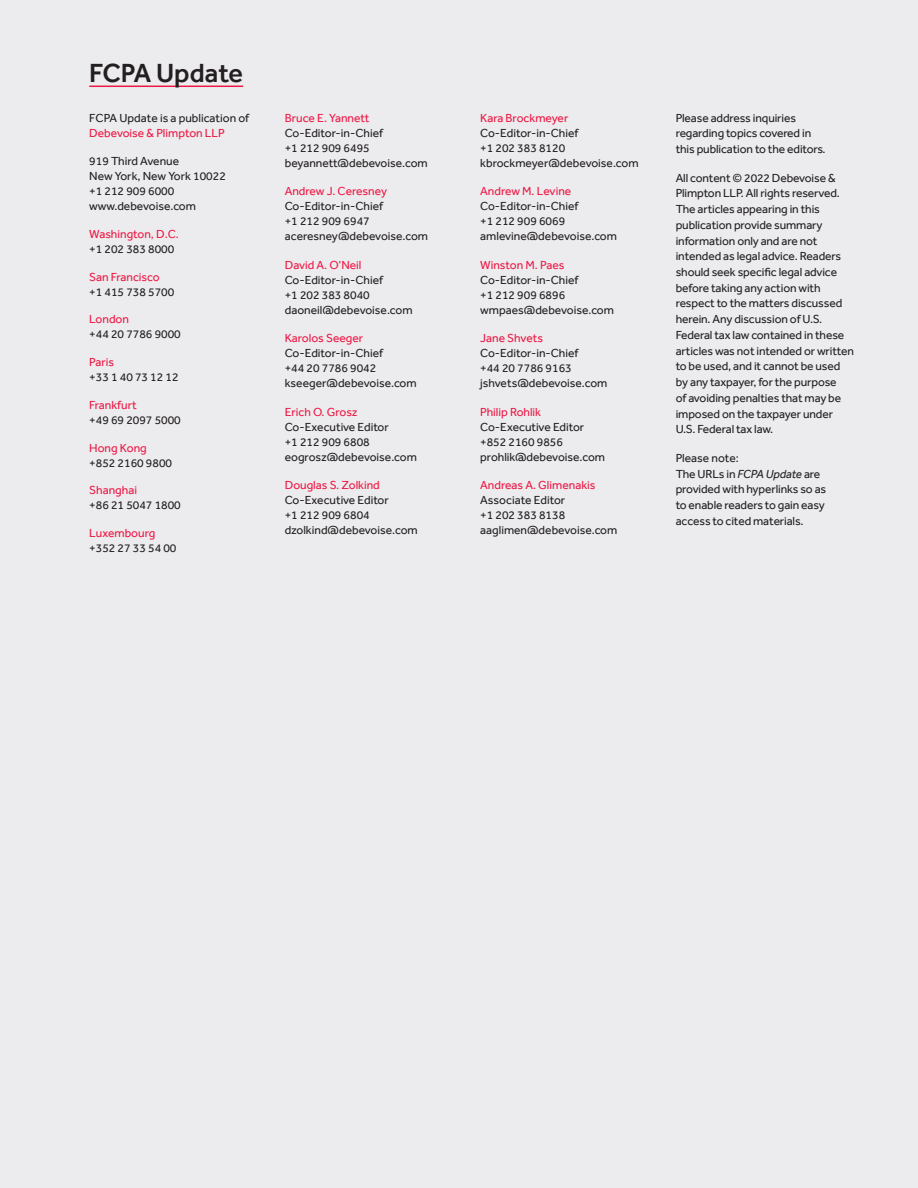
<style>
.page{position:relative;width:918px;height:1188px;background:#ececee}
.page>*{position:absolute;margin:0;border:0;box-sizing:border-box;transform-origin:0 0}
.t1{font:500 27px "Effra";color:#231f20}
.t2{font:12px/15px "Effra";letter-spacing:-.01em;color:#231f20}
.t3{font:12px "Effra";color:#ed1845}
.t4{font:500 12px "Effra";color:#231f20}
.s1{font-style:italic}
</style>
<div class="page">
<hr style="left:89px;top:86px;width:154px;height:1px;background:#ed1845">
<h1 class="t1" style="left:89px;top:57px;width:155px">FCPA Update</h1>
<p class="t2" style="left:89px;top:110px;width:161px">FCPA Update is a publication of</p>
<p class="t3" style="left:89px;top:126px;width:137px">Debevoise &amp; Plimpton LLP</p>
<p class="t2" style="left:89px;top:153px;width:138px">919 Third Avenue<br>New York, New York 10022 +1 212 909 6000 www.debevoise.com</p>
<p class="t3" style="left:89px;top:227px;width:91px">Washington, D.C.</p>
<p class="t2" style="left:89px;top:241px;width:86px">+1 202 383 8000</p>
<p class="t3" style="left:89px;top:270px;width:72px">San Francisco</p>
<p class="t2" style="left:89px;top:284px;width:86px">+1 415 738 5700</p>
<p class="t3" style="left:89px;top:312px;width:41px">London</p>
<p class="t2" style="left:89px;top:327px;width:93px">+44 20 7786 9000</p>
<p class="t3" style="left:89px;top:355px;width:26px">Paris</p>
<p class="t2" style="left:89px;top:369px;width:91px">+33 1 40 73 12 12</p>
<p class="t3" style="left:89px;top:398px;width:49px">Frankfurt</p>
<p class="t2" style="left:89px;top:412px;width:93px">+49 69 2097 5000</p>
<p class="t3" style="left:89px;top:441px;width:59px">Hong Kong</p>
<p class="t2" style="left:89px;top:455px;width:84px">+852 2160 9800</p>
<p class="t3" style="left:89px;top:483px;width:49px">Shanghai</p>
<p class="t2" style="left:89px;top:498px;width:93px">+86 21 5047 1800</p>
<p class="t3" style="left:89px;top:526px;width:68px">Luxembourg</p>
<p class="t2" style="left:89px;top:540px;width:89px">+352 27 33 54 00</p>
<p class="t3" style="left:285px;top:111px;width:86px">Bruce E. Yannett</p>
<p class="t2" style="left:285px;top:125px;width:145px">Co‑Editor‑in‑Chief<br>+1 212 909 6495 beyannett@debevoise.com</p>
<p class="t3" style="left:285px;top:184px;width:104px">Andrew J. Ceresney</p>
<p class="t2" style="left:285px;top:198px;width:145px">Co‑Editor‑in‑Chief<br>+1 212 909 6947 aceresney@debevoise.com</p>
<p class="t3" style="left:285px;top:258px;width:78px">David A. O’Neil</p>
<p class="t2" style="left:285px;top:272px;width:129px">Co‑Editor‑in‑Chief<br>+1 202 383 8040 daoneil@debevoise.com</p>
<p class="t3" style="left:285px;top:331px;width:80px">Karolos Seeger</p>
<p class="t2" style="left:285px;top:345px;width:133px">Co‑Editor‑in‑Chief<br>+44 20 7786 9042 kseeger@debevoise.com</p>
<p class="t3" style="left:285px;top:405px;width:74px">Erich O. Grosz</p>
<p class="t2" style="left:285px;top:419px;width:134px">Co-Executive Editor<br>+1 212 909 6808 eogrosz@debevoise.com</p>
<p class="t3" style="left:285px;top:478px;width:97px">Douglas S. Zolkind</p>
<p class="t2" style="left:285px;top:492px;width:135px">Co-Executive Editor<br>+1 212 909 6804 dzolkind@debevoise.com</p>
<p class="t3" style="left:480px;top:111px;width:90px">Kara Brockmeyer</p>
<p class="t2" style="left:480px;top:125px;width:160px">Co-Editor-in-Chief<br>+1 202 383 8120 kbrockmeyer@debevoise.com</p>
<p class="t3" style="left:480px;top:184px;width:93px">Andrew M. Levine</p>
<p class="t2" style="left:480px;top:198px;width:138px">Co‑Editor‑in‑Chief<br>+1 212 909 6069 amlevine@debevoise.com</p>
<p class="t3" style="left:480px;top:258px;width:86px">Winston M. Paes</p>
<p class="t2" style="left:480px;top:272px;width:135px">Co-Editor-in-Chief<br>+1 212 909 6896 wmpaes@debevoise.com</p>
<p class="t3" style="left:480px;top:331px;width:64px">Jane Shvets</p>
<p class="t2" style="left:480px;top:345px;width:129px">Co-Editor-in-Chief<br>+44 20 7786 9163 jshvets@debevoise.com</p>
<p class="t3" style="left:480px;top:405px;width:62px">Philip Rohlik</p>
<p class="t2" style="left:480px;top:419px;width:126px">Co-Executive Editor +852 2160 9856 prohlik@debevoise.com</p>
<p class="t3" style="left:480px;top:478px;width:117px">Andreas A. Glimenakis</p>
<p class="t2" style="left:480px;top:492px;width:139px">Associate Editor<br>+1 202 383 8138 aaglimen@debevoise.com</p>
<p class="t4" style="left:679px;top:108px;width:53px">Number 5</p>
<p class="t2" style="left:676px;top:110px;width:151px;line-height:15.8px">Please address inquiries regarding topics covered in this publication to the editors.</p>
<p class="t2" style="left:676px;top:170px;width:180px;line-height:15.8px">All content © 2022 Debevoise &amp;<br>Plimpton LLP. All rights reserved.<br>The articles appearing in this publication provide summary information only and are not intended as legal advice. Readers should seek specific legal advice before taking any action with respect to the matters discussed herein. Any discussion of U.S.<br>Federal tax law contained in these articles was not intended or written to be used, and it cannot be used by any taxpayer, for the purpose<br>of avoiding penalties that may be imposed on the taxpayer under<br>U.S. Federal tax law.</p>
<p class="t2" style="left:676px;top:450px;width:152px;line-height:15.8px">Please note:<br>The URLs in <span class="s1">FCPA Update</span> are provided with hyperlinks so as to enable readers to gain easy access to cited materials.</p>
</div>
